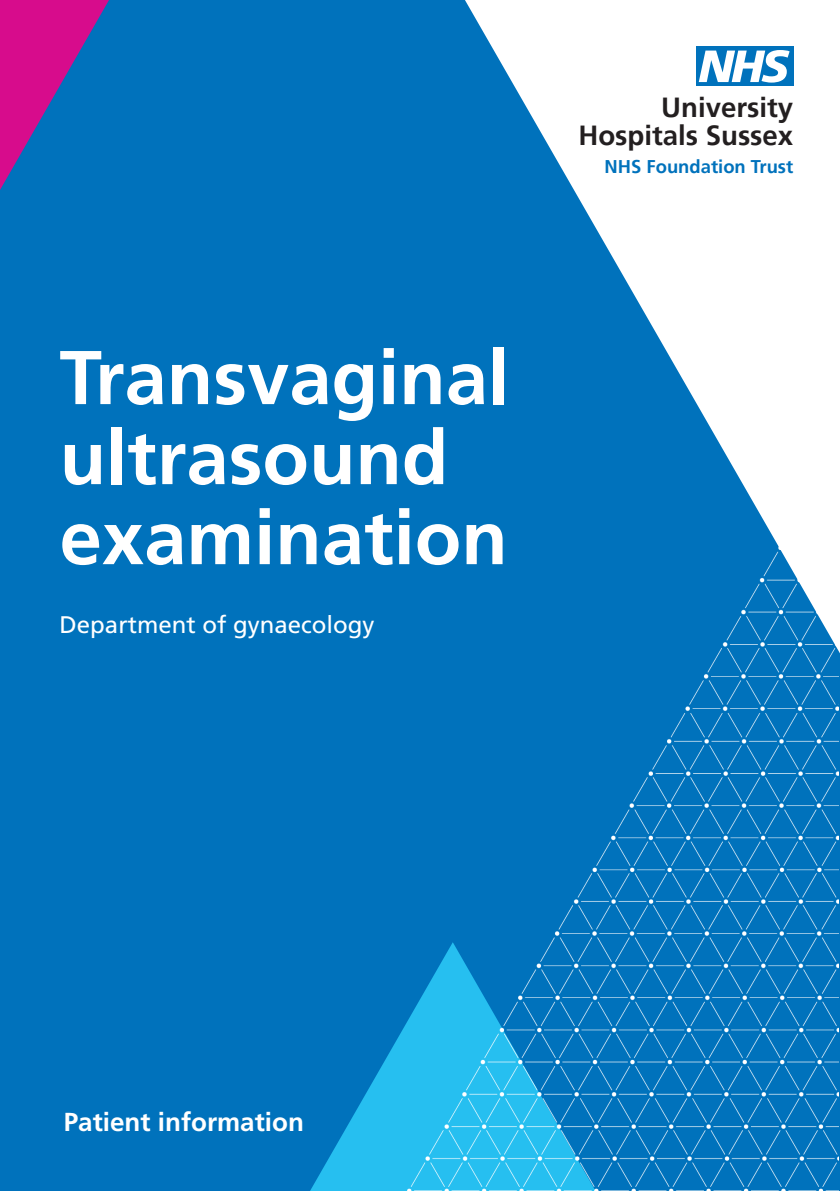
<style>
.page{position:relative;width:840px;height:1191px;background:#fff}
.page>*{position:absolute;margin:0;border:0;box-sizing:border-box;transform-origin:0 0}
.Leaflet_title{font:700 76px "Frutiger LT Std";color:#fff}
.t1{font:700 27.6px/28px "Frutiger";color:#231f20;text-align:right}
.t2{font:700 26px "Frutiger LT Std";color:#fff}
.t3{font:24px "Frutiger LT Std";color:#fff}
.t4{font:700 18.4px "Frutiger";color:#0072bc}
</style>
<div class="page">
<div style="left:0;top:0;width:839px;height:1191px;background:#0072bc"></div>
<svg style="left:310px;top:1022px;width:97px;height:169px"></svg>
<svg style="left:0;top:0;width:109px;height:190px"></svg>
<svg style="left:465px;top:0;width:374px;height:652px;fill:#fff"></svg>
<div style="left:695px;top:47px;width:97px;height:39px;background:#0072bc"></div>
<svg style="left:698px;top:50px;width:91px;height:33px"></svg>
<img style="left:407px;top:450px;width:431px;height:741px">
<p class="Leaflet_title" style="left:60px;top:333px;width:451px">Transvaginal</p>
<p class="Leaflet_title" style="left:60px;top:413px;width:390px">ultrasound</p>
<p class="Leaflet_title" style="left:60px;top:493px;width:449px">examination</p>
<p class="t3" style="left:60px;top:611px;width:316px">Department of gynaecology</p>
<p class="t1" style="left:578px;top:93px;width:216px">University<br>Hospitals Sussex</p>
<p class="t4" style="left:604px;top:156px;width:190px">NHS Foundation Trust</p>
<p class="t2" style="left:64px;top:1107px;width:241px">Patient information</p>
</div>
